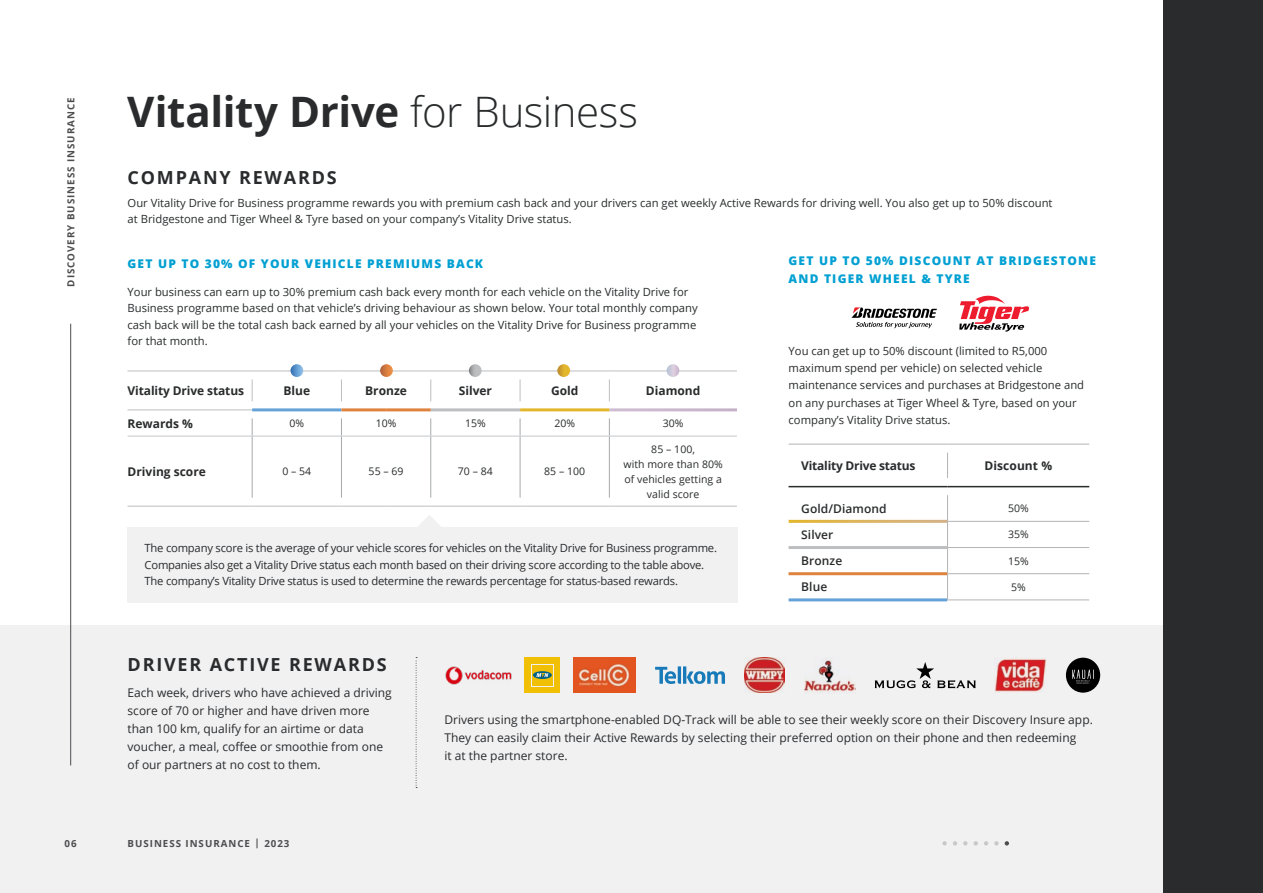
<style>
.page{position:relative;width:1263px;height:893px;background:#fff}
.page>*{position:absolute;margin:0;border:0;box-sizing:border-box;transform-origin:0 0}
.t1{font:700 42px "Open Sans";letter-spacing:-.01em;color:#292b2c}
.t2{font:700 18px "Open Sans";letter-spacing:.1em;color:#292b2c}
.t3{font:12px/18px "Open Sans";color:#292b2c}
.t4{font:800 12px/18px "Open Sans";letter-spacing:.1em;color:#00a0d2}
.t5{font:700 12px "Open Sans";color:#292b2c}
.t6{font:600 12px "Open Sans";letter-spacing:.005em;color:#292b2c}
.t7{font:700 12px "Open Sans";letter-spacing:-.02em;color:#292b2c}
.t8{font:11.25px/17.2px "Open Sans";color:#292b2c}
.t9{font:11.25px/16.5px "Open Sans";letter-spacing:-.02em;color:#292b2c}
.t10{font:10.5px/15px "Open Sans";letter-spacing:.005em;color:#292b2c;text-align:center}
.t11{font:700 9.75px "Open Sans";letter-spacing:.1em;color:#4d4d4f}
.s1{font-weight:300}
</style>
<div class="page">
<svg style="left:947px;top:453px;width:1px;height:25px"></svg>
<hr style="left:947px;top:521px;width:142px;height:1px;background:#b3b3b3">
<hr style="left:947px;top:547px;width:142px;height:1px;background:#b3b3b3">
<hr style="left:947px;top:573px;width:142px;height:1px;background:#b3b3b3">
<hr style="left:947px;top:599px;width:142px;height:1px;background:#b3b3b3">
<hr style="left:788px;top:546px;width:159px;height:3px;background:#bcbec0">
<hr style="left:788px;top:444px;width:159px;height:1px;background:#b3b3b3">
<hr style="left:947px;top:444px;width:142px;height:1px;background:#b3b3b3">
<svg style="left:947px;top:495px;width:1px;height:104px"></svg>
<hr style="left:788px;top:572px;width:159px;height:3px;background:#de823e">
<hr style="left:788px;top:598px;width:159px;height:3px;background:#64a2d8">
<hr style="left:788px;top:486px;width:159px;height:1px;background:#292b2c">
<hr style="left:947px;top:486px;width:142px;height:1px;background:#292b2c">
<svg style="left:252px;top:418px;width:1px;height:18px"></svg>
<svg style="left:341px;top:418px;width:1px;height:18px"></svg>
<svg style="left:430px;top:418px;width:1px;height:18px"></svg>
<svg style="left:520px;top:418px;width:1px;height:18px"></svg>
<svg style="left:609px;top:418px;width:1px;height:18px"></svg>
<hr style="left:252px;top:436px;width:1px;height:62px;background:#a7a9ac">
<hr style="left:341px;top:436px;width:1px;height:62px;background:#a7a9ac">
<hr style="left:430px;top:436px;width:1px;height:62px;background:#a7a9ac">
<hr style="left:520px;top:436px;width:1px;height:62px;background:#a7a9ac">
<hr style="left:609px;top:436px;width:1px;height:62px;background:#a7a9ac">
<svg style="left:252px;top:379px;width:1px;height:22px"></svg>
<svg style="left:341px;top:379px;width:1px;height:22px"></svg>
<svg style="left:430px;top:379px;width:1px;height:22px"></svg>
<svg style="left:520px;top:379px;width:1px;height:22px"></svg>
<svg style="left:609px;top:379px;width:1px;height:22px"></svg>
<hr style="left:128px;top:371px;width:124px;height:1px;background:#bcbec0">
<hr style="left:341px;top:371px;width:45px;height:1px;background:#bcbec0">
<hr style="left:386px;top:371px;width:45px;height:1px;background:#bcbec0">
<hr style="left:431px;top:371px;width:89px;height:1px;background:#bcbec0">
<hr style="left:520px;top:371px;width:89px;height:1px;background:#bcbec0">
<hr style="left:609px;top:371px;width:128px;height:1px;background:#bcbec0">
<hr style="left:252px;top:371px;width:89px;height:1px;background:#bcbec0">
<hr style="left:128px;top:409px;width:124px;height:1px;background:#bcbec0">
<hr style="left:128px;top:506px;width:124px;height:1px;background:#bcbec0">
<hr style="left:252px;top:506px;width:89px;height:1px;background:#bcbec0">
<hr style="left:341px;top:506px;width:45px;height:1px;background:#bcbec0">
<hr style="left:386px;top:506px;width:45px;height:1px;background:#bcbec0">
<hr style="left:431px;top:506px;width:89px;height:1px;background:#bcbec0">
<hr style="left:520px;top:506px;width:89px;height:1px;background:#bcbec0">
<hr style="left:609px;top:506px;width:128px;height:1px;background:#bcbec0">
<hr style="left:252px;top:408px;width:89px;height:3px;background:#64a2d8">
<hr style="left:520px;top:408px;width:89px;height:3px;background:#e3b62c">
<hr style="left:431px;top:408px;width:89px;height:3px;background:#bcbec0">
<hr style="left:341px;top:408px;width:45px;height:3px;background:#de823e">
<hr style="left:386px;top:408px;width:45px;height:3px;background:#de823e">
<hr style="left:128px;top:436px;width:124px;height:1px;background:#c5c7c9">
<hr style="left:252px;top:436px;width:89px;height:1px;background:#c5c7c9">
<hr style="left:341px;top:436px;width:45px;height:1px;background:#c5c7c9">
<hr style="left:386px;top:436px;width:45px;height:1px;background:#c5c7c9">
<hr style="left:431px;top:436px;width:89px;height:1px;background:#c5c7c9">
<hr style="left:520px;top:436px;width:89px;height:1px;background:#c5c7c9">
<hr style="left:609px;top:436px;width:128px;height:1px;background:#c5c7c9">
<svg style="left:290px;top:364px;width:13px;height:13px"></svg>
<svg style="left:380px;top:364px;width:13px;height:13px"></svg>
<svg style="left:469px;top:364px;width:13px;height:13px"></svg>
<svg style="left:557px;top:364px;width:13px;height:13px"></svg>
<svg style="left:666px;top:364px;width:13px;height:13px"></svg>
<svg style="left:959px;top:296px;width:71px;height:36px"></svg>
<div style="left:128px;top:527px;width:610px;height:75px;background:#f1f1f2"></div>
<svg style="left:418px;top:515px;width:23px;height:12px"></svg>
<div style="left:0;top:625px;width:1165px;height:267px;background:#f1f1f2"></div>
<img style="left:995px;top:658px;width:52px;height:35px">
<svg style="left:875px;top:662px;width:101px;height:26px"></svg>
<img style="left:445px;top:667px;width:66px;height:18px">
<div style="left:1066px;top:658px;width:34px;height:35px;background:#000;border-radius:50%"></div>
<svg style="left:1072px;top:669px;width:22px;height:15px"></svg>
<svg style="left:525px;top:658px;width:35px;height:35px"></svg>
<svg style="left:531px;top:664px;width:22px;height:22px"></svg>
<div style="left:532px;top:665px;width:20px;height:20px;background:#f1bf04"></div>
<svg style="left:533px;top:671px;width:19px;height:8px"></svg>
<svg style="left:536px;top:673px;width:12px;height:4px"></svg>
<img style="left:573px;top:658px;width:63px;height:35px">
<svg style="left:655px;top:666px;width:70px;height:18px"></svg>
<img style="left:804px;top:659px;width:51px;height:33px">
<img style="left:744px;top:658px;width:41px;height:34px">
<svg style="left:416px;top:657px;width:1px;height:131px"></svg>
<svg style="left:851px;top:307px;width:86px;height:21px"></svg>
<hr style="left:70px;top:324px;width:1px;height:441px;background:#4d4d4f">
<div style="left:1163px;top:0;width:100px;height:893px;background:#292b2c"></div>
<svg style="left:963px;top:841px;width:4px;height:4px"></svg>
<svg style="left:994px;top:841px;width:5px;height:4px"></svg>
<svg style="left:973px;top:841px;width:5px;height:4px"></svg>
<svg style="left:984px;top:841px;width:4px;height:4px"></svg>
<svg style="left:942px;top:841px;width:5px;height:4px"></svg>
<svg style="left:1005px;top:841px;width:4px;height:4px"></svg>
<svg style="left:953px;top:841px;width:4px;height:4px"></svg>
<p class="t11" style="left:64px;top:287px;width:190px;rotate:-90deg">DISCOVERY BUSINESS INSURANCE</p>
<h1 class="t1" style="left:127px;top:82px;width:512px">Vitality Drive <span class="s1">for Business</span></h1>
<h2 class="t2" style="left:128px;top:164px;width:211px">COMPANY REWARDS</h2>
<p class="t8" style="left:128px;top:194px;width:926px;line-height:16.5px">Our Vitality Drive for Business programme rewards you with premium cash back and your drivers can get weekly Active Rewards for driving well. You also get up to 50% discount at Bridgestone and Tiger Wheel &amp; Tyre based on your company’s Vitality Drive status.</p>
<p class="t4" style="left:128px;top:254px;width:357px">GET UP TO 30% OF YOUR VEHICLE PREMIUMS BACK</p>
<p class="t8" style="left:128px;top:283px;width:572px;line-height:16.5px">Your business can earn up to 30% premium cash back every month for each vehicle on the Vitality Drive for Business programme based on that vehicle’s driving behaviour as shown below. Your total monthly company cash back will be the total cash back earned by all your vehicles on the Vitality Drive for Business programme for that month.</p>
<p class="t5" style="left:128px;top:382px;width:118px">Vitality Drive status</p>
<p class="t5" style="left:283px;top:382px;width:28px">Blue</p>
<p class="t5" style="left:365px;top:382px;width:43px">Bronze</p>
<p class="t5" style="left:459px;top:382px;width:35px">Silver</p>
<p class="t5" style="left:551px;top:382px;width:29px">Gold</p>
<p class="t5" style="left:646px;top:382px;width:56px">Diamond</p>
<p class="t5" style="left:128px;top:415px;width:67px">Rewards %</p>
<p class="t10" style="left:289px;top:415px;width:16px">0%</p>
<p class="t10" style="left:376px;top:415px;width:22px">10%</p>
<p class="t10" style="left:465px;top:415px;width:22px">15%</p>
<p class="t10" style="left:554px;top:415px;width:22px">20%</p>
<p class="t10" style="left:663px;top:415px;width:22px">30%</p>
<p class="t5" style="left:128px;top:463px;width:80px">Driving score</p>
<p class="t10" style="left:282px;top:464px;width:30px">0 – 54</p>
<p class="t10" style="left:369px;top:464px;width:37px">55 – 69</p>
<p class="t10" style="left:458px;top:464px;width:37px">70 – 84</p>
<p class="t10" style="left:544px;top:464px;width:43px">85 – 100</p>
<p class="t10" style="left:623px;top:441px;width:101px">85 – 100,<br>with more than 80% of vehicles getting a valid score</p>
<p class="t9" style="left:145px;top:540px;width:574px">The company score is the average of your vehicle scores for vehicles on the Vitality Drive for Business programme.<br>Companies also get a Vitality Drive status each month based on their driving score according to the table above.<br>The company’s Vitality Drive status is used to determine the rewards percentage for status-based rewards.</p>
<p class="t4" style="left:788px;top:251px;width:309px">GET UP TO 50% DISCOUNT AT BRIDGESTONE<br>AND TIGER WHEEL &amp; TYRE</p>
<p class="t8" style="left:788px;top:342px;width:297px">You can get up to 50% discount (limited to R5,000 maximum spend per vehicle) on selected vehicle maintenance services and purchases at Bridgestone and on any purchases at Tiger Wheel &amp; Tyre, based on your company’s Vitality Drive status.</p>
<p class="t7" style="left:801px;top:457px;width:116px">Vitality Drive status</p>
<p class="t5" style="left:985px;top:457px;width:69px">Discount %</p>
<p class="t6" style="left:801px;top:500px;width:87px">Gold/Diamond</p>
<p class="t10" style="left:1008px;top:501px;width:22px">50%</p>
<p class="t6" style="left:801px;top:526px;width:34px">Silver</p>
<p class="t10" style="left:1008px;top:527px;width:22px">35%</p>
<p class="t6" style="left:801px;top:553px;width:42px">Bronze</p>
<p class="t10" style="left:1008px;top:553px;width:22px">15%</p>
<p class="t6" style="left:801px;top:579px;width:27px">Blue</p>
<p class="t10" style="left:1011px;top:579px;width:16px">5%</p>
<h2 class="t2" style="left:128px;top:652px;width:261px">DRIVER ACTIVE REWARDS</h2>
<p class="t3" style="left:128px;top:684px;width:266px">Each week, drivers who have achieved a driving score of 70 or higher and have driven more than 100 km, qualify for an airtime or data voucher, a meal, coffee or smoothie from one of our partners at no cost to them.</p>
<p class="t3" style="left:444px;top:710px;width:650px">Drivers using the smartphone-enabled DQ-Track will be able to see their weekly score on their Discovery Insure app.<br>They can easily claim their Active Rewards by selecting their preferred option on their phone and then redeeming<br>it at the partner store.</p>
<p class="t11" style="left:65px;top:837px;width:14px">06</p>
<p class="t11" style="left:128px;top:837px;width:163px">BUSINESS INSURANCE | 2023</p>
</div>
